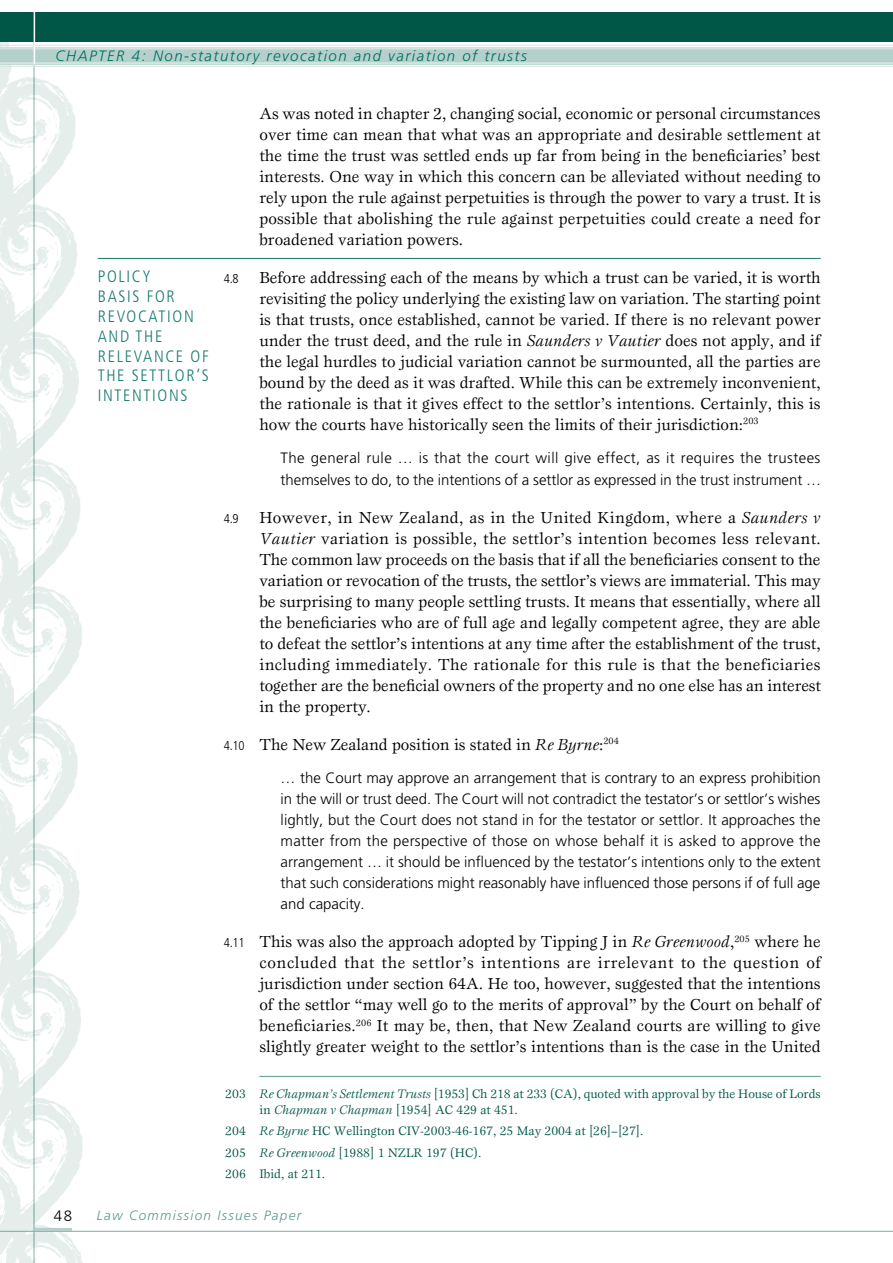
<style>
.page{position:relative;width:893px;height:1263px;background:#fff}
.page>*{position:absolute;margin:0;border:0;box-sizing:border-box;transform-origin:0 0}
.t1{font:16.5px/21px "Esprit Maori";color:#000;text-align:justify}
.t2{font:300 condensed 16.5px/19.8px "Frutiger";letter-spacing:.1em;color:#177b6f}
.t3{font:300 15px/21px "Frutiger Maori";color:#000}
.t4{font:italic 300 15px "Frutiger Maori";letter-spacing:.1em;color:#006e60}
.t5{font:300 15px "Frutiger";color:#000}
.t6{font:italic 300 13.5px "Frutiger Maori";letter-spacing:.1em;color:#5c9a90}
.t7{font:12.75px/21.3px "Esprit Maori";color:#005747}
.t8{font:300 condensed 12.75px "Frutiger";color:#000}
.s1{font-style:italic}
.s2{font-family:"Frutiger";font-weight:300;font-stretch:condensed;font-size:12.75px}
</style>
<div class="page">
<img style="left:0;top:42px;width:84px;height:1221px">
<div style="left:0;top:12px;width:893px;height:30px;background:#005747"></div>
<svg style="left:0;top:45px;width:893px;height:22px;background:#c4dad5"></svg>
<hr style="left:34px;top:8px;width:1px;height:56px;background:#fff">
<hr style="left:259px;top:1076px;width:562px;height:1px;background:#5c9a90">
<hr style="left:98px;top:258px;width:723px;height:1px;background:#177b6f">
<hr style="left:0;top:1231px;width:893px;height:1px;background:#78aaa3">
<hr style="left:34px;top:1228px;width:38px;height:3px;background:#b4d0ca">
<p class="t4" style="left:56px;top:48px;width:473px">CHAPTER 4: Non-statutory revocation and variation of trusts</p>
<p class="t2" style="left:98px;top:267px;width:113px">POLI CY<br>BASIS FOR<br>REVOCATI ON<br>AND THE<br>RELEVANCE OF<br>THE SETTLOR’S<br>INTENTIONS</p>
<p class="t1" style="left:259px;top:102px;width:563px">As was noted in chapter 2, changing social, economic or personal circumstances over time can mean that what was an appropriate and desirable settlement at the time the trust was settled ends up far from being in the beneficiaries’ best interests. One way in which this concern can be alleviated without needing to rely upon the rule against perpetuities is through the power to vary a trust. It is possible that abolishing the rule against perpetuities could create a need for broadened variation powers.</p>
<p class="t8" style="left:224px;top:271px;width:16px">4.8</p>
<p class="t1" style="left:259px;top:266px;width:563px">Before addressing each of the means by which a trust can be varied, it is worth revisiting the policy underlying the existing law on variation. The starting point is that trusts, once established, cannot be varied. If there is no relevant power under the trust deed, and the rule in <span class="s1">Saunders v Vautier</span> does not apply, and if the legal hurdles to judicial variation cannot be surmounted, all the parties are bound by the deed as it was drafted. While this can be extremely inconvenient, the rationale is that it gives effect to the settlor’s intentions. Certainly, this is how the courts have historically seen the limits of their jurisdiction:<sup>203</sup></p>
<p class="t3" style="left:281px;top:448px;width:542px">The general rule … is that the court will give effect, as it requires the trustees themselves to do, to the intentions of a settlor as expressed in the trust instrument …</p>
<p class="t8" style="left:224px;top:511px;width:16px">4.9</p>
<p class="t1" style="left:259px;top:506px;width:563px">However, in New Zealand, as in the United Kingdom, where a <span class="s1">Saunders v Vautier</span> variation is possible, the settlor’s intention becomes less relevant.<br>The common law proceeds on the basis that if all the beneficiaries consent to the variation or revocation of the trusts, the settlor’s views are immaterial. This may be surprising to many people settling trusts. It means that essentially, where all the beneficiaries who are of full age and legally competent agree, they are able to defeat the settlor’s intentions at any time after the establishment of the trust, including immediately. The rationale for this rule is that the beneficiaries together are the beneficial owners of the property and no one else has an interest in the property.</p>
<p class="t1" style="left:224px;top:733px;width:397px"><span class="s2">4.10</span> The New Zealand position is stated in <span class="s1">Re Byrne</span>:<sup>204</sup></p>
<p class="t3" style="left:281px;top:767px;width:542px;text-align:justify">… the Court may approve an arrangement that is contrary to an express prohibition in the will or trust deed. The Court will not contradict the testator’s or settlor’s wishes lightly, but the Court does not stand in for the testator or settlor. It approaches the matter from the perspective of those on whose behalf it is asked to approve the arrangement … it should be influenced by the testator’s intentions only to the extent that such considerations might reasonably have influenced those persons if of full age and capacity.</p>
<p class="t1" style="left:259px;top:931px;width:563px;text-indent:-36px"><span class="s2">4.11</span> This was also the approach adopted by Tipping J in <span class="s1">Re Greenwood</span>,<sup>205</sup> where he concluded that the settlor’s intentions are irrelevant to the question of jurisdiction under section 64A. He too, however, suggested that the intentions of the settlor “may well go to the merits of approval” by the Court on behalf of beneficiaries.<sup>206</sup> It may be, then, that New Zealand courts are willing to give slightly greater weight to the settlor’s intentions than is the case in the United</p>
<p class="t7" style="left:259px;top:1085px;width:563px;line-height:16.5px;text-indent:-34px">203 <span class="s1">Re Chapman’s Settlement Trusts</span> [1953] Ch 218 at 233 (CA), quoted with approval by the House of Lords in <span class="s1">Chapman v Chapman</span> [1954] AC 429 at 451.</p>
<p class="t7" style="left:225px;top:1120px;width:420px">204 <span class="s1">Re Byrne</span> HC Wellington CIV-2003-46-167, 25 May 2004 at [26]–[27].<br>205 <span class="s1">Re Greenwood</span> [1988] 1 NZLR 197 (HC).<br>206 Ibid, at 211.</p>
<p class="t5" style="left:54px;top:1207px;width:20px">48</p>
<p class="t6" style="left:97px;top:1207px;width:206px">Law Commission Issues Paper</p>
</div>
